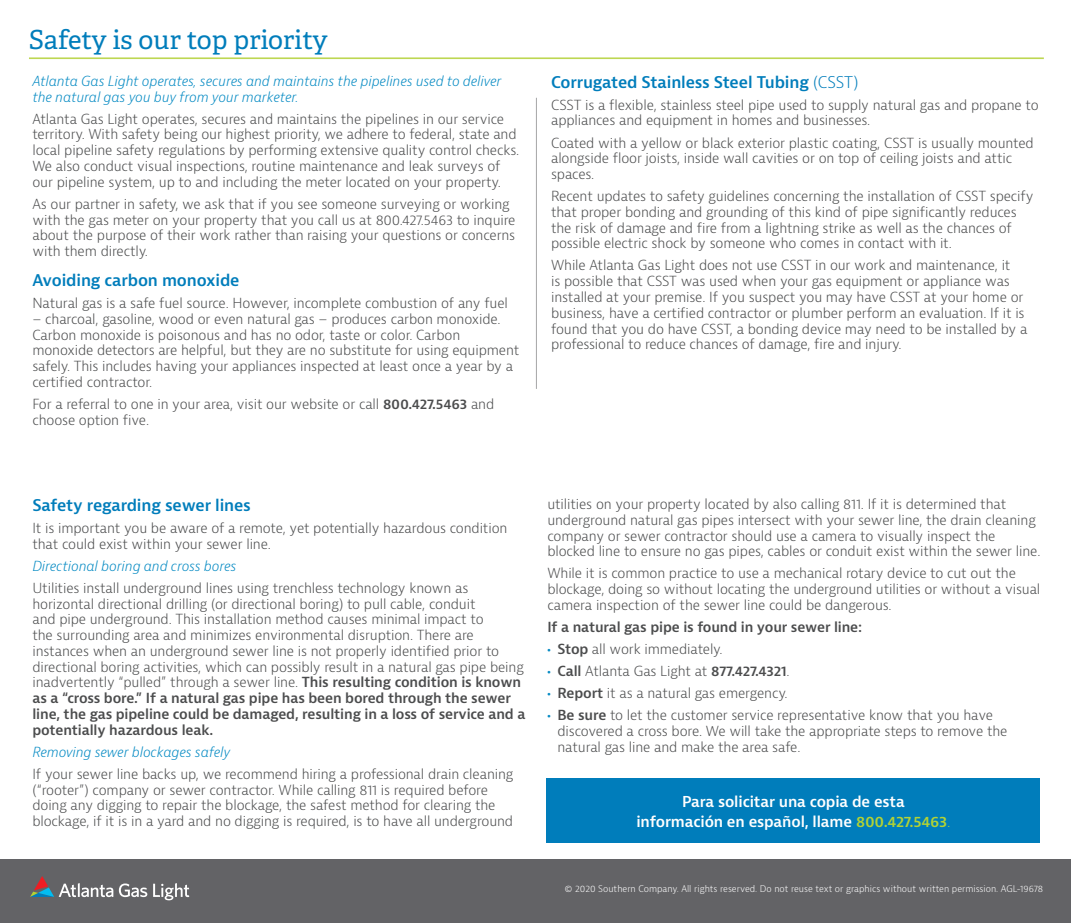
<style>
.page{position:relative;width:1071px;height:923px;background:#fff}
.page>*{position:absolute;margin:0;border:0;box-sizing:border-box;transform-origin:0 0}
.t1{font:26.25px "Adelle";color:#007dbb}
.Subhead{font:600 15.75px "Bernina Sans";letter-spacing:-.01em;color:#007dbb}
.callouts{font:600 14.7px/19.6px "Bernina Sans";letter-spacing:-.01em;color:#fff;text-align:center}
.body{font:300 13.65px/15.8px "Bernina Sans";letter-spacing:-.01em;color:#4b4c4d}
.italics{font:italic 300 13.65px/15.8px "Bernina Sans";letter-spacing:-.01em;color:#058ac3}
.body-2{font:600 13.65px "Bernina Sans";letter-spacing:-.01em;color:#4b4c4d}
.legal{font:300 8.92px "Bernina Sans";color:#fff}
.s1{font-weight:600}
.s2{font-weight:300}
.s3{font-family:"Helvetica Neue LT Std";font-weight:700;font-stretch:condensed;color:#058ac3}
.s4{color:#b3d234}
.s5{font-weight:300;color:#b3d234}
</style>
<div class="page">
<div style="left:0;top:859px;width:1071px;height:63px;background:#636366"></div>
<hr style="left:536px;top:98px;width:1px;height:291px;background:#4b4c4d">
<svg style="left:30px;top:876px;width:159px;height:24px"></svg>
<hr style="left:29px;top:57px;width:1015px;height:2px;background:#bdd752">
<div style="left:547px;top:778px;width:493px;height:65px;background:#007dbb"></div>
<p class="t1" style="left:29px;top:23px;width:300px">Safety is our top priority</p>
<p class="italics" style="left:32px;top:73px;width:471px">Atlanta Gas Light operates, secures and maintains the pipelines used to deliver the natural gas you buy from your marketer.</p>
<p class="body" style="left:32px;top:111px;width:488px">Atlanta Gas Light operates, secures and maintains the pipelines in our service territory. With safety being our highest priority, we adhere to federal, state and local pipeline safety regulations by performing extensive quality control checks.<br>We also conduct visual inspections, routine maintenance and leak surveys of our pipeline system, up to and including the meter located on your property.</p>
<p class="body" style="left:32px;top:196px;width:485px">As our partner in safety, we ask that if you see someone surveying or working with the gas meter on your property that you call us at 800.427.5463 to inquire about the purpose of their work rather than raising your questions or concerns with them directly.</p>
<p class="Subhead" style="left:32px;top:270px;width:209px">Avoiding carbon monoxide</p>
<p class="body" style="left:32px;top:295px;width:477px">Natural gas is a safe fuel source. However, incomplete combustion of any fuel</p>
<p class="body" style="left:32px;top:311px;width:488px">– charcoal, gasoline, wood or even natural gas – produces carbon monoxide.<br>Carbon monoxide is poisonous and has no odor, taste or color. Carbon monoxide detectors are helpful, but they are no substitute for using equipment safely. This includes having your appliances inspected at least once a year by a certified contractor.</p>
<p class="body" style="left:32px;top:396px;width:463px">For a referral to one in your area, visit our website or call <span class="s1">800.427.5463</span> and choose option five.</p>
<p class="Subhead" style="left:551px;top:72px;width:309px">Corrugated Stainless Steel Tubing <span class="s2">(CSST)</span></p>
<p class="body" style="left:551px;top:97px;width:489px">CSST is a flexible, stainless steel pipe used to supply natural gas and propane to appliances and equipment in homes and businesses.</p>
<p class="body" style="left:551px;top:135px;width:484px">Coated with a yellow or black exterior plastic coating, CSST is usually mounted alongside floor joists, inside wall cavities or on top of ceiling joists and attic spaces.</p>
<p class="body" style="left:551px;top:188px;width:484px">Recent updates to safety guidelines concerning the installation of CSST specify that proper bonding and grounding of this kind of pipe significantly reduces the risk of damage and fire from a lightning strike as well as the chances of possible electric shock by someone who comes in contact with it.</p>
<p class="body" style="left:551px;top:258px;width:478px">While Atlanta Gas Light does not use CSST in our work and maintenance, it<br>is possible that CSST was used when your gas equipment or appliance was installed at your premise. If you suspect you may have CSST at your home or business, have a certified contractor or plumber perform an evaluation. If it is found that you do have CSST, a bonding device may need to be installed by a professional to reduce chances of damage, fire and injury.</p>
<p class="Subhead" style="left:32px;top:495px;width:220px">Safety regarding sewer lines</p>
<p class="body" style="left:32px;top:520px;width:477px">It is important you be aware of a remote, yet potentially hazardous condition that could exist within your sewer line.</p>
<p class="italics" style="left:32px;top:558px;width:205px">Directional boring and cross bores</p>
<p class="body" style="left:32px;top:580px;width:495px">Utilities install underground lines using trenchless technology known as horizontal directional drilling (or directional boring) to pull cable, conduit<br>and pipe underground. This installation method causes minimal impact to<br>the surrounding area and minimizes environmental disruption. There are instances when an underground sewer line is not properly identified prior to directional boring activities, which can possibly result in a natural gas pipe being inadvertently “pulled” through a sewer line. <span class="s1">This resulting condition is known as a “cross bore.” If a natural gas pipe has been bored through the sewer line, the gas pipeline could be damaged, resulting in a loss of service and a potentially hazardous leak.</span></p>
<p class="italics" style="left:32px;top:744px;width:199px">Removing sewer blockages safely</p>
<p class="body" style="left:32px;top:766px;width:482px">If your sewer line backs up, we recommend hiring a professional drain cleaning (“rooter”) company or sewer contractor. While calling 811 is required before doing any digging to repair the blockage, the safest method for clearing the blockage, if it is in a yard and no digging is required, is to have all underground</p>
<p class="body" style="left:547px;top:496px;width:495px">utilities on your property located by also calling 811. If it is determined that underground natural gas pipes intersect with your sewer line, the drain cleaning company or sewer contractor should use a camera to visually inspect the blocked line to ensure no gas pipes, cables or conduit exist within the sewer line.</p>
<p class="body" style="left:547px;top:565px;width:494px">While it is common practice to use a mechanical rotary device to cut out the blockage, doing so without locating the underground utilities or without a visual camera inspection of the sewer line could be dangerous.</p>
<p class="body-2" style="left:547px;top:618px;width:316px">If a natural gas pipe is found in your sewer line:</p>
<p class="body" style="left:547px;top:641px;width:177px"><span class="s3">·</span> <span class="s1">Stop</span> all work immediately.</p>
<p class="body" style="left:547px;top:663px;width:244px"><span class="s3">·</span> <span class="s1">Call</span> Atlanta Gas Light at <span class="s1">877.427.4321</span>.</p>
<p class="body" style="left:547px;top:685px;width:242px"><span class="s3">·</span> <span class="s1">Report</span> it as a natural gas emergency.</p>
<p class="body" style="left:557px;top:707px;width:452px;text-indent:-10px"><span class="s3">·</span> <span class="s1">Be sure</span> to let the customer service representative know that you have discovered a cross bore. We will take the appropriate steps to remove the natural gas line and make the area safe.</p>
<p class="callouts" style="left:636px;top:792px;width:316px">Para solicitar una copia de esta<br>información en español, llame <span class="s4">800.427.5463</span><span class="s5">.</span></p>
<p class="legal" style="left:565px;top:882px;width:480px">© 2020 Southern Company. All rights reserved. Do not reuse text or graphics without written permission. AGL-19678</p>
</div>
